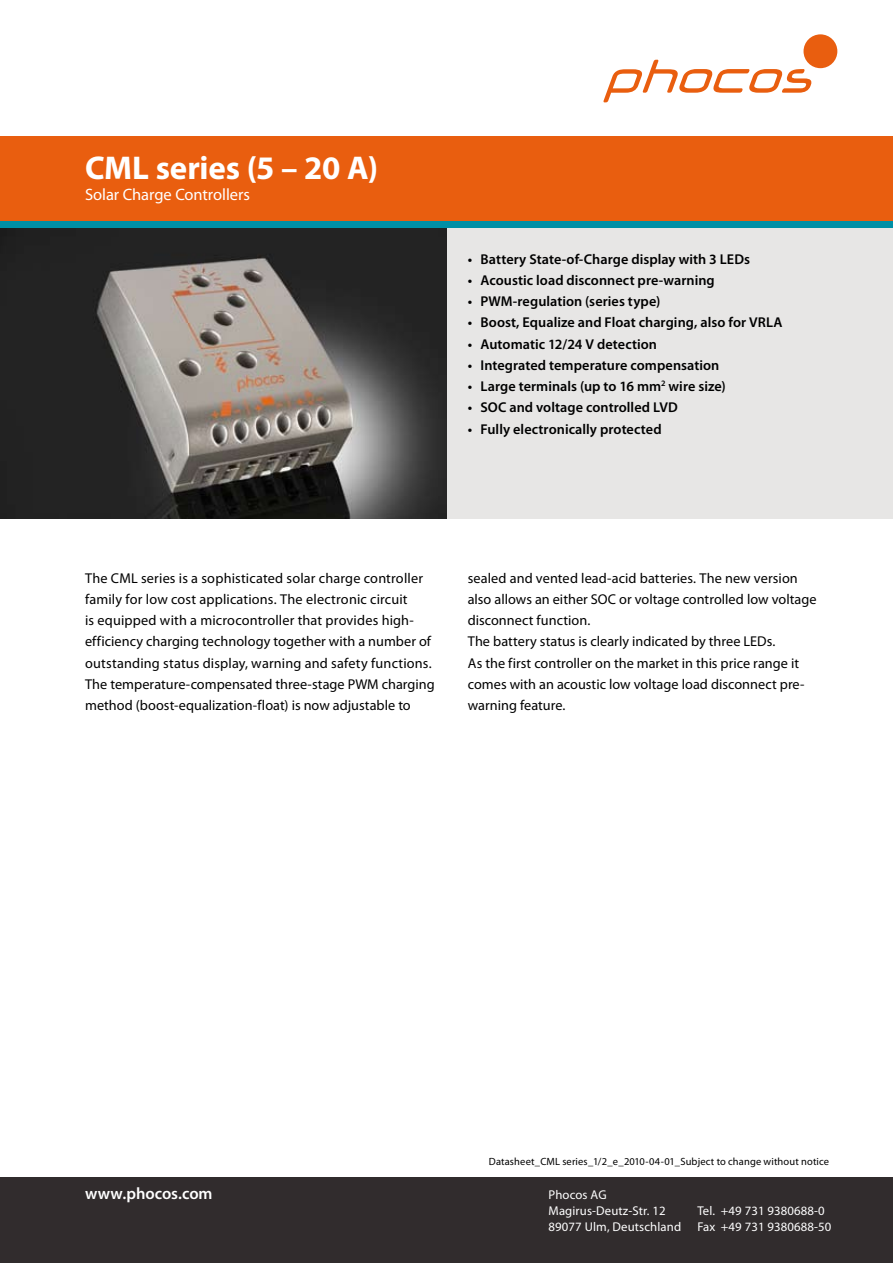
<style>
.page{position:relative;width:893px;height:1263px;background:#fff}
.page>*{position:absolute;margin:0;border:0;box-sizing:border-box;transform-origin:0 0}
.t1{font:700 33px "Myriad Pro";letter-spacing:-.005em;color:#fff}
.t2{font:16.5px "Myriad Pro";letter-spacing:-.005em;color:#fff}
.t3{font:600 16.5px "Myriad Pro";color:#fff}
.t4{font:14.25px/21.3px "Myriad Pro";letter-spacing:.005em;color:#000}
.t5{font:600 14.25px "Myriad Pro";letter-spacing:.005em;color:#000}
.t6{font:12.75px/15.8px "Myriad Pro";letter-spacing:.01em;color:#fff}
.t7{font:10.5px "Myriad Pro";letter-spacing:.01em;color:#000}
</style>
<div class="page">
<div style="left:446px;top:221px;width:447px;height:298px;background:#e7e6e5"></div>
<img style="left:0;top:227px;width:446px;height:292px">
<div style="left:0;top:136px;width:893px;height:85px;background:#e95e0f"></div>
<div style="left:0;top:221px;width:893px;height:6px;background:#008fa5"></div>
<div style="left:0;top:1178px;width:893px;height:85px;background:#312c2d"></div>
<div style="left:803px;top:34px;width:34px;height:34px;background:#e95e0f;border-radius:50%"></div>
<svg style="left:603px;top:60px;width:209px;height:42px"></svg>
<h1 class="t1" style="left:85px;top:146px;width:295px">CML series (5 – 20 A)</h1>
<p class="t2" style="left:85px;top:184px;width:167px">Solar Charge Controllers</p>
<p class="t5" style="left:468px;top:250px;width:284px">• Battery State-of-Charge display with 3 LEDs</p>
<p class="t5" style="left:468px;top:271px;width:248px">• Acoustic load disconnect pre-warning</p>
<p class="t5" style="left:468px;top:292px;width:194px">• PWM-regulation (series type)</p>
<p class="t5" style="left:468px;top:314px;width:316px">• Boost, Equalize and Float charging, also for VRLA</p>
<p class="t5" style="left:468px;top:335px;width:191px">• Automatic 12/24 V detection</p>
<p class="t5" style="left:468px;top:356px;width:253px">• Integrated temperature compensation</p>
<p class="t5" style="left:468px;top:377px;width:260px">• Large terminals (up to 16 mm<sup>2</sup> wire size)</p>
<p class="t5" style="left:468px;top:399px;width:211px">• SOC and voltage controlled LVD</p>
<p class="t5" style="left:468px;top:420px;width:195px">• Fully electronically protected</p>
<p class="t4" style="left:85px;top:567px;width:351px">The CML series is a sophisticated solar charge controller family for low cost applications. The electronic circuit<br>is equipped with a microcontroller that provides high&shy;efficiency charging technology together with a number of outstanding status display, warning and safety functions.<br>The temperature-compensated three-stage PWM charging method (boost-equalization-float) is now adjustable to</p>
<p class="t4" style="left:468px;top:567px;width:350px">sealed and vented lead-acid batteries. The new version also allows an either SOC or voltage controlled low voltage disconnect function.<br>The battery status is clearly indicated by three LEDs.<br>As the first controller on the market in this price range it comes with an acoustic low voltage load disconnect pre&shy;warning feature.</p>
<p class="t7" style="left:489px;top:1154px;width:342px">Datasheet_CML series_1/2_e_2010-04-01_Subject to change without notice</p>
<p class="t3" style="left:85px;top:1183px;width:129px">www.phocos.com</p>
<p class="t6" style="left:549px;top:1187px;width:134px">Phocos AG<br>Magirus-Deutz-Str. 12<br>89077 Ulm, Deutschland</p>
<p class="t6" style="left:697px;top:1202px;width:136px">Tel. +49 731 9380688-0<br>Fax +49 731 9380688-50</p>
</div>
